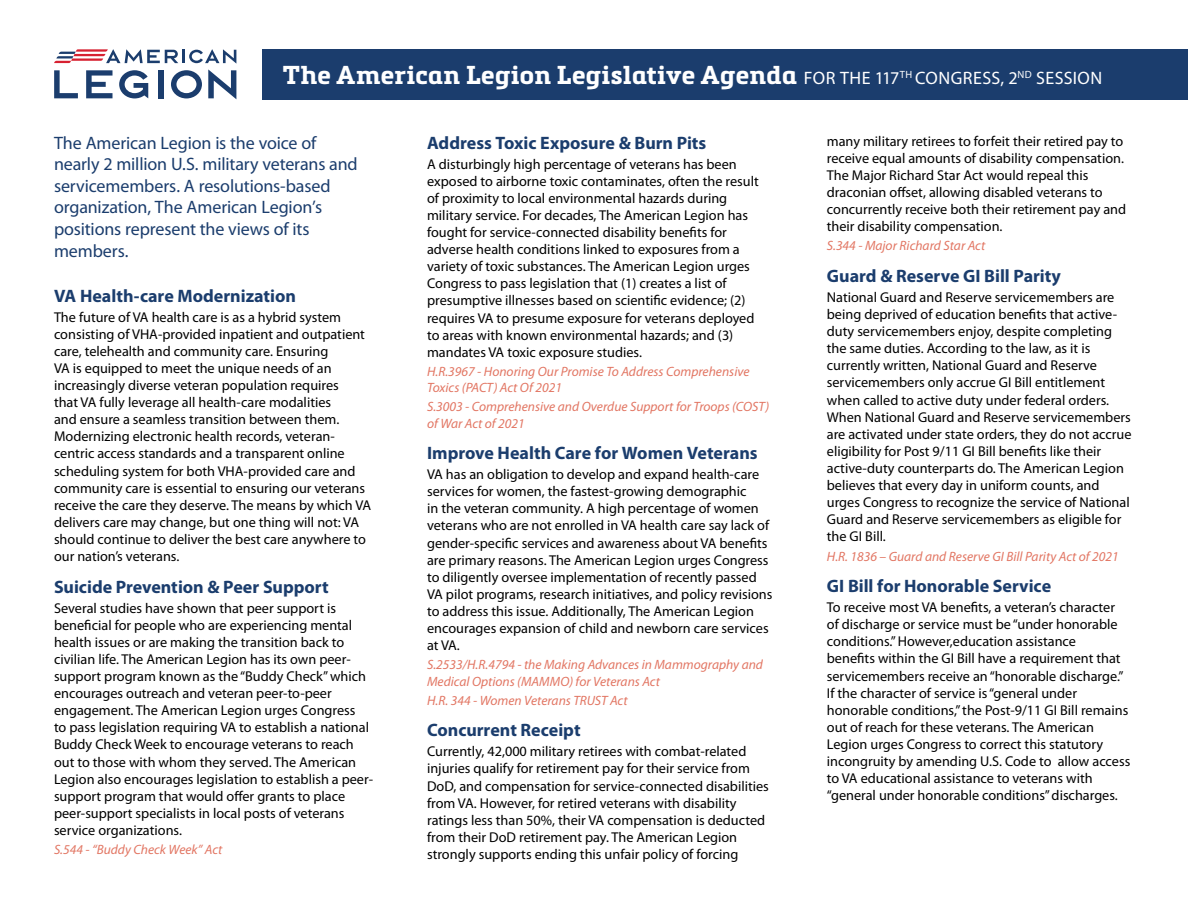
<style>
.page{position:relative;width:1188px;height:918px;background:#fff}
.page>*{position:absolute;margin:0;border:0;box-sizing:border-box;transform-origin:0 0}
.Body{font:700 25.5px "Metronic Slab Pro";letter-spacing:.015em;color:#fff}
.Subhead{font:700 18px "Myriad Pro";color:#1b3d6d}
.Body-2{font:18px/21.6px "Myriad Pro";letter-spacing:-.005em;color:#1b3d6d}
.Body-3{font:14.25px/17.1px "Myriad Pro";color:#000}
.Resolution{font:italic 13.5px/16.2px "Myriad Pro";color:#e27663}
.s1{font-family:"Myriad Pro";font-weight:400;font-size:18px}
</style>
<div class="page">
<div style="left:262px;top:49px;width:926px;height:50px;background:#1b3d6d"></div>
<svg style="left:54px;top:49px;width:182px;height:50px"></svg>
<p class="Body" style="left:283px;top:59px;width:821px">The American Legion Legislative Agenda <span class="s1">FOR THE 117</span><sup>TH</sup> <span class="s1">CONGRESS, 2</span><sup>ND</sup> <span class="s1">SESSION</span></p>
<p class="Body-2" style="left:54px;top:132px;width:305px">The American Legion is the voice of nearly 2 million U.S. military veterans and servicemembers. A resolutions-based organization, The American Legion’s positions represent the views of its members.</p>
<p class="Subhead" style="left:54px;top:285px;width:244px">VA Health-care Modernization</p>
<p class="Body-3" style="left:54px;top:309px;width:319px">The future of VA health care is as a hybrid system consisting of VHA-provided inpatient and outpatient care, telehealth and community care. Ensuring<br>VA is equipped to meet the unique needs of an increasingly diverse veteran population requires<br>that VA fully leverage all health-care modalities<br>and ensure a seamless transition between them.<br>Modernizing electronic health records, veteran&shy;centric access standards and a transparent online scheduling system for both VHA-provided care and community care is essential to ensuring our veterans receive the care they deserve. The means by which VA delivers care may change, but one thing will not: VA should continue to deliver the best care anywhere to our nation’s veterans.</p>
<p class="Subhead" style="left:54px;top:576px;width:276px">Suicide Prevention &amp; Peer Support</p>
<p class="Body-3" style="left:54px;top:600px;width:321px">Several studies have shown that peer support is beneficial for people who are experiencing mental health issues or are making the transition back to civilian life. The American Legion has its own peer&shy;support program known as the “Buddy Check” which encourages outreach and veteran peer-to-peer engagement. The American Legion urges Congress<br>to pass legislation requiring VA to establish a national Buddy Check Week to encourage veterans to reach out to those with whom they served. The American Legion also encourages legislation to establish a peer&shy;support program that would offer grants to place peer-support specialists in local posts of veterans service organizations.</p>
<p class="Resolution" style="left:54px;top:842px;width:170px">S.544 - “Buddy Check Week” Act</p>
<p class="Subhead" style="left:427px;top:132px;width:281px">Address Toxic Exposure &amp; Burn Pits</p>
<p class="Body-3" style="left:427px;top:156px;width:333px">A disturbingly high percentage of veterans has been exposed to airborne toxic contaminates, often the result of proximity to local environmental hazards during military service. For decades, The American Legion has fought for service-connected disability benefits for adverse health conditions linked to exposures from a variety of toxic substances. The American Legion urges Congress to pass legislation that (1) creates a list of presumptive illnesses based on scientific evidence; (2) requires VA to presume exposure for veterans deployed to areas with known environmental hazards; and (3) mandates VA toxic exposure studies.</p>
<p class="Resolution" style="left:427px;top:364px;width:324px">H.R.3967 - Honoring Our Promise To Address Comprehensive<br>Toxics (PACT) Act Of 2021</p>
<p class="Resolution" style="left:427px;top:399px;width:344px">S.3003 - Comprehensive and Overdue Support for Troops (COST) of War Act of 2021</p>
<p class="Subhead" style="left:427px;top:443px;width:332px">Improve Health Care for Women Veterans</p>
<p class="Body-3" style="left:427px;top:466px;width:347px">VA has an obligation to develop and expand health-care services for women, the fastest-growing demographic<br>in the veteran community. A high percentage of women veterans who are not enrolled in VA health care say lack of gender-specific services and awareness about VA benefits are primary reasons. The American Legion urges Congress to diligently oversee implementation of recently passed VA pilot programs, research initiatives, and policy revisions to address this issue. Additionally, The American Legion encourages expansion of child and newborn care services at VA.</p>
<p class="Resolution" style="left:427px;top:657px;width:337px">S.2533/H.R.4794 - the Making Advances in Mammography and<br>Medical Options (MAMMO) for Veterans Act</p>
<p class="Resolution" style="left:427px;top:692px;width:202px">H.R. 344 - Women Veterans TRUST Act</p>
<p class="Subhead" style="left:427px;top:720px;width:155px">Concurrent Receipt</p>
<p class="Body-3" style="left:427px;top:743px;width:343px">Currently, 42,000 military retirees with combat-related injuries qualify for retirement pay for their service from DoD, and compensation for service-connected disabilities from VA. However, for retired veterans with disability ratings less than 50%, their VA compensation is deducted from their DoD retirement pay. The American Legion strongly supports ending this unfair policy of forcing</p>
<p class="Body-3" style="left:827px;top:133px;width:301px">many military retirees to forfeit their retired pay to receive equal amounts of disability compensation.<br>The Major Richard Star Act would repeal this draconian offset, allowing disabled veterans to concurrently receive both their retirement pay and their disability compensation.</p>
<p class="Resolution" style="left:827px;top:238px;width:160px">S.344 - Major Richard Star Act</p>
<p class="Subhead" style="left:827px;top:266px;width:236px">Guard &amp; Reserve GI Bill Parity</p>
<p class="Body-3" style="left:827px;top:289px;width:306px">National Guard and Reserve servicemembers are being deprived of education benefits that active&shy;duty servicemembers enjoy, despite completing the same duties. According to the law, as it is currently written, National Guard and Reserve servicemembers only accrue GI Bill entitlement when called to active duty under federal orders.<br>When National Guard and Reserve servicemembers are activated under state orders, they do not accrue eligibility for Post 9/11 GI Bill benefits like their active-duty counterparts do. The American Legion believes that every day in uniform counts, and urges Congress to recognize the service of National Guard and Reserve servicemembers as eligible for the GI Bill.</p>
<p class="Resolution" style="left:827px;top:548px;width:293px">H.R. 1836 – Guard and Reserve GI Bill Parity Act of 2021</p>
<p class="Subhead" style="left:827px;top:576px;width:226px">GI Bill for Honorable Service</p>
<p class="Body-3" style="left:827px;top:599px;width:305px">To receive most VA benefits, a veteran’s character of discharge or service must be “under honorable conditions.” However,education assistance<br>benefits within the GI Bill have a requirement that servicemembers receive an “honorable discharge.” If the character of service is “general under honorable conditions,” the Post-9/11 GI Bill remains out of reach for these veterans. The American Legion urges Congress to correct this statutory incongruity by amending U.S. Code to allow access to VA educational assistance to veterans with “general under honorable conditions” discharges.</p>
</div>
